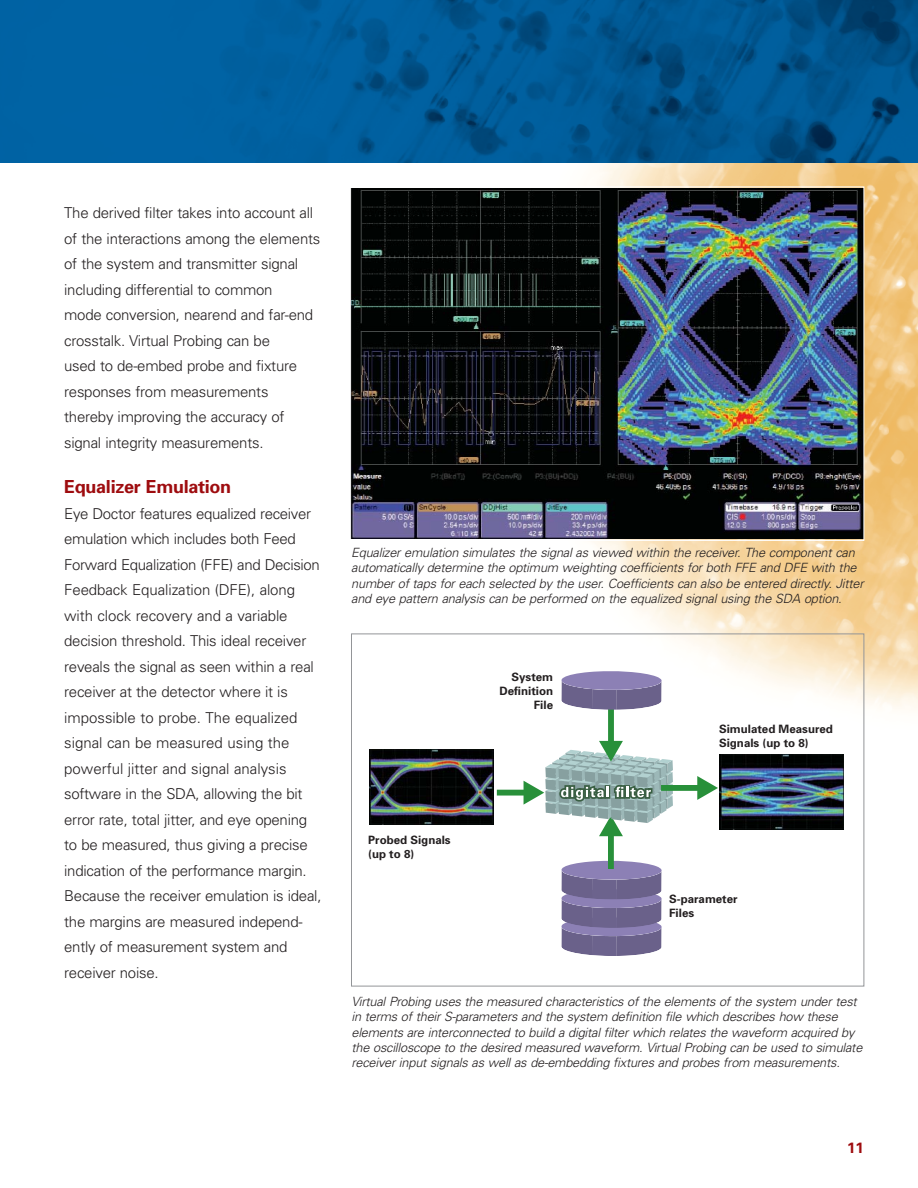
<style>
.page{position:relative;width:918px;height:1188px;background:#fff}
.page>*{position:absolute;margin:0;border:0;box-sizing:border-box;transform-origin:0 0}
.t1{font:700 18px "Univers";letter-spacing:-.015em;color:#9e0c0f}
.t2{font:300 15px/25.5px "Univers";letter-spacing:-.015em;color:#231f20}
.t3{font:700 15px "Univers";color:#9e0c0f}
.t4{font:italic 300 12.75px/15.3px "Univers";letter-spacing:-.015em;color:#231f20}
.t5{font:700 11.55px/13.8px "Univers";color:#231f20}
</style>
<div class="page">
<img style="left:465px;top:163px;width:453px;height:580px">
<svg style="left:561px;top:860px;width:101px;height:96px;background:#8077a1"></svg>
<div style="left:608px;top:833px;width:6px;height:36px;background:#28903a"></div>
<div style="left:497px;top:790px;width:30px;height:6px;background:#28903a"></div>
<div style="left:608px;top:706px;width:6px;height:38px;background:#28903a"></div>
<svg style="left:554px;top:671px;width:115px;height:39px"></svg>
<div style="left:661px;top:785px;width:40px;height:6px;background:#28903a"></div>
<svg style="left:697px;top:776px;width:21px;height:24px"></svg>
<svg style="left:524px;top:741px;width:149px;height:95px"></svg>
<img style="left:369px;top:749px;width:124px;height:76px">
<img style="left:720px;top:754px;width:124px;height:75px">
<img style="left:352px;top:189px;width:510px;height:350px">
<img style="left:0;top:0;width:918px;height:163px">
<p class="t2" style="left:64px;top:202px;width:258px">The derived filter takes into account all of the interactions among the elements of the system and transmitter signal including differential to common<br>mode conversion, nearend and far-end crosstalk. Virtual Probing can be<br>used to de-embed probe and fixture responses from measurements thereby improving the accuracy of signal integrity measurements.</p>
<p class="t1" style="left:64px;top:480px;width:169px">Equalizer Emulation</p>
<p class="t2" style="left:64px;top:502px;width:259px">Eye Doctor features equalized receiver emulation which includes both Feed Forward Equalization (FFE) and Decision Feedback Equalization (DFE), along with clock recovery and a variable decision threshold. This ideal receiver reveals the signal as seen within a real receiver at the detector where it is impossible to probe. The equalized signal can be measured using the powerful jitter and signal analysis software in the SDA, allowing the bit error rate, total jitter, and eye opening to be measured, thus giving a precise indication of the performance margin.<br>Because the receiver emulation is ideal, the margins are measured independ&shy;ently of measurement system and receiver noise.</p>
<p class="t4" style="left:351px;top:546px;width:516px">Equalizer emulation simulates the signal as viewed within the receiver. The component can automatically determine the optimum weighting coefficients for both FFE and DFE with the number of taps for each selected by the user. Coefficients can also be entered directly. Jitter and eye pattern analysis can be performed on the equalized signal using the SDA option.</p>
<p class="t5" style="left:499px;top:671px;width:55px;text-align:right">System<br>Definition<br>File</p>
<p class="t5" style="left:368px;top:834px;width:84px">Probed Signals (up to 8)</p>
<p class="t5" style="left:719px;top:723px;width:115px">Simulated Measured<br>Signals (up to 8)</p>
<p class="t5" style="left:669px;top:893px;width:70px">S-parameter<br>Files</p>
<p class="t4" style="left:351px;top:995px;width:515px">Virtual Probing uses the measured characteristics of the elements of the system under test in terms of their S-parameters and the system definition file which describes how these elements are interconnected to build a digital filter which relates the waveform acquired by the oscilloscope to the desired measured waveform. Virtual Probing can be used to simulate receiver input signals as well as de-embedding fixtures and probes from measurements.</p>
<p class="t3" style="left:847px;top:1142px;width:18px">11</p>
</div>
